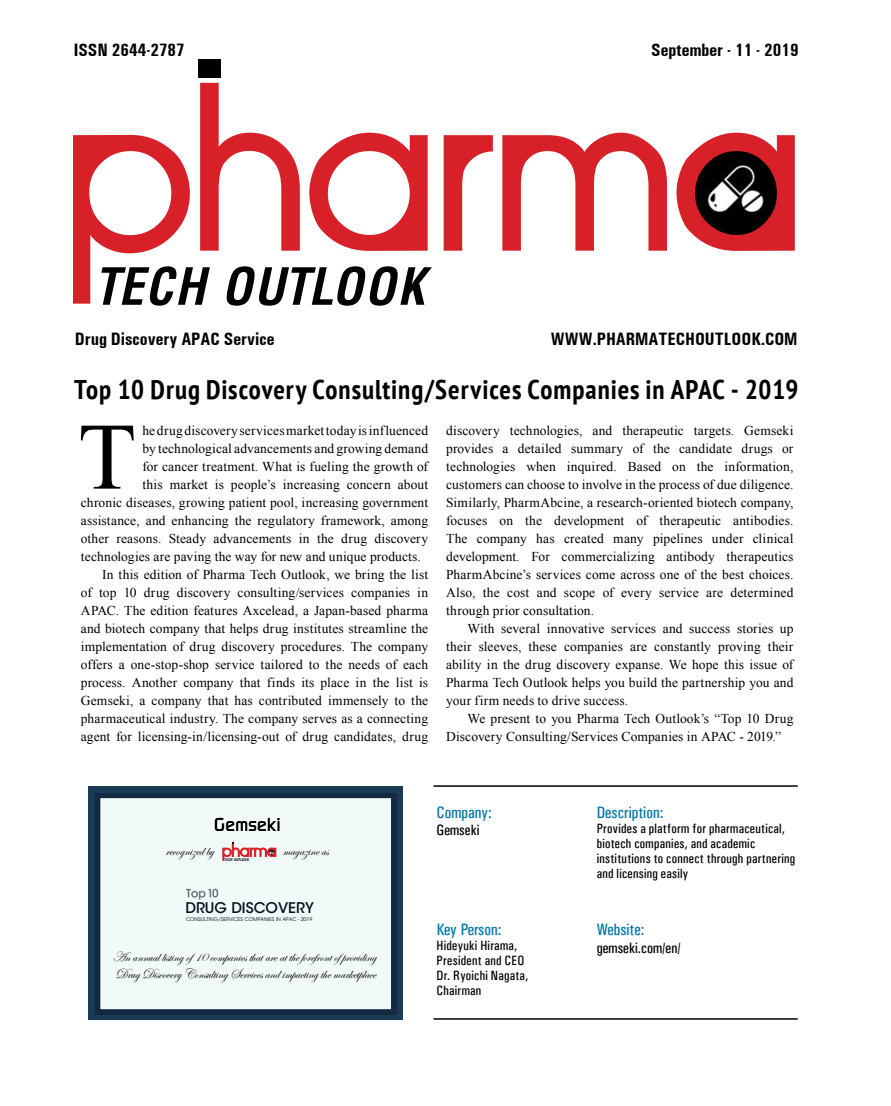
<style>
.page{position:relative;width:891px;height:1106px;background:#fff}
.page>*{position:absolute;margin:0;border:0;box-sizing:border-box;transform-origin:0 0}
.t1{font:95.1px "Times New Roman";color:#000}
.t2{font:italic 700 condensed 49.95px "Helvetica";letter-spacing:.03em;color:#010101}
.t3{font:700 condensed 27px "PT Sans";letter-spacing:.035em;color:#000}
.t4{font:700 condensed 18px "Univers";color:#000}
.t5{font:17.85px "Bazouk S Si";letter-spacing:.02em;color:#000;scale:.96 1}
.t6{font:500 condensed 16.5px "Univers";color:#0076a8}
.t7{font:500 condensed 16.5px "Univers";letter-spacing:-.02em;color:#0076a8}
.t8{font:500 condensed 15px "Univers";color:#000}
.t9{font:500 14.55px "ITC Avant Garde Std";color:#070c19}
.t10{font:14.25px/16.4px "Edwardian Script ITC";color:#000;scale:.96 1}
.t11{font:13.5px/18px "Times New Roman";letter-spacing:.01em;color:#000;text-align:justify}
.t12{font:500 condensed 13.5px/15px "Univers";letter-spacing:.02em;color:#000}
.t13{font:5.1px "ITC Avant Garde Std";color:#070c19}
.t14{font:italic 700 condensed 3.75px "Helvetica";letter-spacing:.03em;color:#010101}
</style>
<div class="page">
<hr style="left:433px;top:785px;width:364px;height:1px;background:#000">
<hr style="left:433px;top:1018px;width:364px;height:1px;background:#000">
<div style="left:89px;top:786px;width:313px;height:233px;background:#1b3a55"></div>
<div style="left:95px;top:792px;width:301px;height:222px;background:#132941"></div>
<div style="left:100px;top:797px;width:292px;height:213px;background:#f2faf9"></div>
<div style="left:99px;top:796px;width:293px;height:214px;border:2px solid #132941"></div>
<svg style="left:222px;top:842px;width:54px;height:18px"></svg>
<svg style="left:186px;top:888px;width:32px;height:11px"></svg>
<svg style="left:74px;top:83px;width:720px;height:221px"></svg>
<div style="left:198px;top:59px;width:22px;height:19px;background:#010101"></div>
<img style="left:705px;top:165px;width:60px;height:53px">
<img style="left:705px;top:158px;width:60px;height:7px">
<h3 class="t4" style="left:74px;top:39px;width:113px">ISSN 2644-2787</h3>
<h2 class="t2" style="left:94px;top:255px;width:332px">TECH OUTLOOK</h2>
<h3 class="t4" style="left:651px;top:39px;width:149px">September - 11 - 2019</h3>
<h3 class="t4" style="left:75px;top:328px;width:201px">Drug Discovery APAC Service</h3>
<h3 class="t3" style="left:74px;top:372px;width:725px">Top 10 Drug Discovery Consulting/Services Companies in APAC - 2019</h3>
<h1 class="t1" style="left:78px;top:393px;width:60px">T</h1>
<p class="t11" style="left:142px;top:421px;width:287px">he drug discovery services market today is influenced</p>
<h3 class="t4" style="left:551px;top:328px;width:248px">WWW.PHARMATECHOUTLOOK.COM</h3>
<p class="t11" style="left:446px;top:421px;width:349px">discovery technologies, and therapeutic targets. Gemseki provides a detailed summary of the candidate drugs or technologies when inquired. Based on the information, customers can choose to involve in the process of due diligence.<br>Similarly, PharmAbcine, a research-oriented biotech company, focuses on the development of therapeutic antibodies.<br>The company has created many pipelines under clinical development. For commercializing antibody therapeutics PharmAbcine’s services come across one of the best choices.<br>Also, the cost and scope of every service are determined through prior consultation.</p>
<p class="t11" style="left:446px;top:619px;width:349px;text-indent:21px">With several innovative services and success stories up their sleeves, these companies are constantly proving their ability in the drug discovery expanse. We hope this issue of Pharma Tech Outlook helps you build the partnership you and your firm needs to drive success.</p>
<p class="t11" style="left:446px;top:709px;width:349px;text-indent:21px">We present to you Pharma Tech Outlook’s “Top 10 Drug<br>Discovery Consulting/Services Companies in APAC - 2019.”</p>
<p class="t11" style="left:142px;top:439px;width:287px">by technological advancements and growing demand</p>
<p class="t11" style="left:142px;top:457px;width:287px">for cancer treatment. What is fueling the growth of</p>
<p class="t11" style="left:142px;top:475px;width:287px">this market is people’s increasing concern about</p>
<p class="t11" style="left:81px;top:493px;width:349px">chronic diseases, growing patient pool, increasing government</p>
<p class="t11" style="left:81px;top:511px;width:349px">assistance, and enhancing the regulatory framework, among</p>
<p class="t11" style="left:81px;top:529px;width:349px">other reasons. Steady advancements in the drug discovery</p>
<p class="t11" style="left:81px;top:547px;width:341px">technologies are paving the way for new and unique products.</p>
<p class="t11" style="left:102px;top:565px;width:327px">In this edition of Pharma Tech Outlook, we bring the list</p>
<p class="t11" style="left:81px;top:583px;width:349px">of top 10 drug discovery consulting/services companies in</p>
<p class="t11" style="left:81px;top:601px;width:349px">APAC. The edition features Axcelead, a Japan-based pharma</p>
<p class="t11" style="left:81px;top:619px;width:349px">and biotech company that helps drug institutes streamline the</p>
<p class="t11" style="left:81px;top:637px;width:349px">implementation of drug discovery procedures. The company</p>
<p class="t11" style="left:81px;top:655px;width:349px">offers a one-stop-shop service tailored to the needs of each</p>
<p class="t11" style="left:81px;top:673px;width:349px">process. Another company that finds its place in the list is</p>
<p class="t11" style="left:81px;top:691px;width:349px">Gemseki, a company that has contributed immensely to the</p>
<p class="t11" style="left:81px;top:709px;width:349px">pharmaceutical industry. The company serves as a connecting</p>
<p class="t11" style="left:81px;top:727px;width:349px">agent for licensing-in/licensing-out of drug candidates, drug</p>
<h3 class="t5" style="left:214px;top:816px;width:70px">Gemseki</h3>
<p class="t10" style="left:165px;top:843px;width:52px">recognized by</p>
<p class="t10" style="left:283px;top:843px;width:49px">magazine as</p>
<p class="t14" style="left:224px;top:856px;width:26px">TECH OUTLOOK</p>
<p class="t9" style="left:185px;top:899px;width:130px">DRUG DISCOVERY</p>
<p class="t13" style="left:186px;top:915px;width:128px">CONSULTING/SERVICES COMPANIES IN APAC - 2019</p>
<p class="t10" style="left:112px;top:949px;width:277px">An annual listing of10 companies that are at the forefront ofproviding<br>Drug Discovery Consulting Services and impacting the marketplace</p>
<p class="t6" style="left:436px;top:802px;width:57px">Company:</p>
<p class="t8" style="left:436px;top:821px;width:44px">Gemseki</p>
<p class="t7" style="left:436px;top:920px;width:66px">Key Person:</p>
<p class="t12" style="left:436px;top:938px;width:93px">Hideyuki Hirama,<br>President and CEO<br>Dr. Ryoichi Nagata,<br>Chairman</p>
<p class="t6" style="left:596px;top:802px;width:68px">Description:</p>
<p class="t12" style="left:596px;top:820px;width:200px">Provides a platform for pharmaceutical, biotech companies, and academic institutions to connect through partnering and licensing easily</p>
<p class="t6" style="left:596px;top:920px;width:49px">Website:</p>
<p class="t8" style="left:596px;top:938px;width:86px">gemseki.com/en/</p>
</div>
